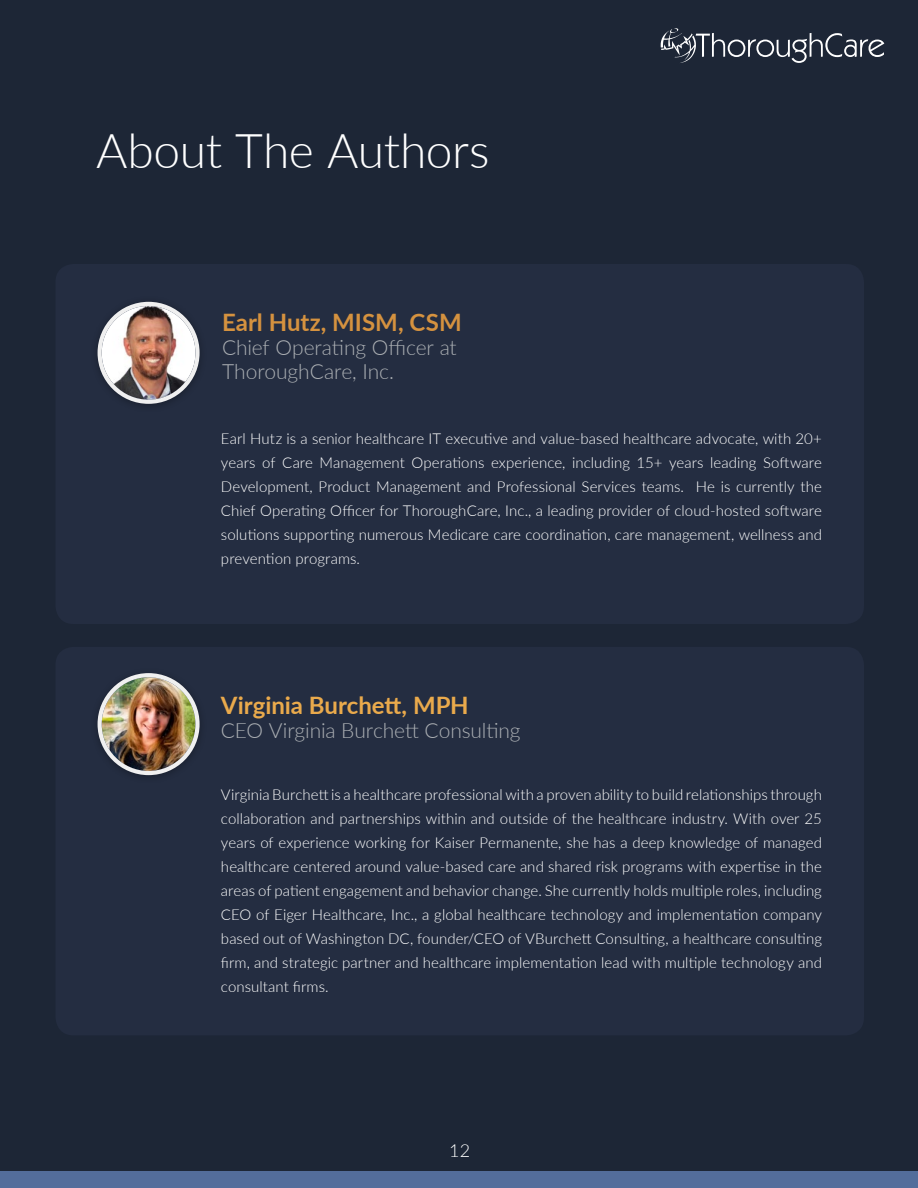
<style>
.page{position:relative;width:918px;height:1188px;background:#fff}
.page>*{position:absolute;margin:0;border:0;box-sizing:border-box;transform-origin:0 0}
.t1{font:300 48px "Lato";letter-spacing:-.01em;color:#fff}
.t2{font:700 24px "Lato";letter-spacing:-.005em;color:#eaaa4c}
.t3{font:700 24px "Lato";color:#d5923f}
.t4{font:300 21px/24px "Lato";letter-spacing:-.005em;color:#abafb3}
.t5{font:300 18px "Lato";color:#fff}
.t6{font:300 15px/24px "Lato";letter-spacing:.005em;color:#fff;text-align:justify}
</style>
<div class="page">
<div style="left:0;top:0;width:918px;height:1172px;background:#1d2636"></div>
<div style="left:56px;top:647px;width:808px;height:388px;background:#242d41;border-radius:18px"></div>
<div style="left:0;top:1172px;width:918px;height:16px;background:#536d9b"></div>
<div style="left:90px;top:667px;width:117px;height:117px;background:#000;opacity:.3"></div>
<img style="left:102px;top:677px;width:93px;height:94px;border-radius:47px">
<div style="left:98px;top:673px;width:102px;height:102px;border:4px solid #f0f0f0;border-radius:50%"></div>
<div style="left:56px;top:264px;width:808px;height:360px;background:#242d41;border-radius:18px"></div>
<div style="left:90px;top:296px;width:117px;height:117px;background:#000;opacity:.3"></div>
<img style="left:102px;top:306px;width:93px;height:94px;border-radius:47px">
<div style="left:98px;top:302px;width:102px;height:102px;border:4px solid #f0f0f0;border-radius:50%"></div>
<svg style="left:661px;top:28px;width:223px;height:35px;background:#404855"></svg>
<h1 class="t1" style="left:96px;top:117px;width:395px">About The Authors</h1>
<h2 class="t3" style="left:222px;top:305px;width:241px">Earl Hutz, MISM, CSM</h2>
<h3 class="t4" style="left:222px;top:335px;width:236px">Chief Operating Officer at<br>ThoroughCare, Inc.</h3>
<p class="t6" style="left:221px;top:426px;width:603px">Earl Hutz is a senior healthcare IT executive and value-based healthcare advocate, with 20+ years of Care Management Operations experience, including 15+ years leading Software Development, Product Management and Professional Services teams. He is currently the Chief Operating Officer for ThoroughCare, Inc., a leading provider of cloud-hosted software solutions supporting numerous Medicare care coordination, care management, wellness and prevention programs.</p>
<h2 class="t2" style="left:221px;top:688px;width:249px">Virginia Burchett, MPH</h2>
<h3 class="t4" style="left:221px;top:718px;width:301px">CEO Virginia Burchett Consulting</h3>
<p class="t6" style="left:221px;top:782px;width:603px">Virginia Burchett is a healthcare professional with a proven ability to build relationships through collaboration and partnerships within and outside of the healthcare industry. With over 25 years of experience working for Kaiser Permanente, she has a deep knowledge of managed healthcare centered around value-based care and shared risk programs with expertise in the areas of patient engagement and behavior change. She currently holds multiple roles, including CEO of Eiger Healthcare, Inc., a global healthcare technology and implementation company based out of Washington DC, founder/CEO of VBurchett Consulting, a healthcare consulting firm, and strategic partner and healthcare implementation lead with multiple technology and consultant firms.</p>
<p class="t5" style="left:449px;top:1138px;width:22px">12</p>
</div>
